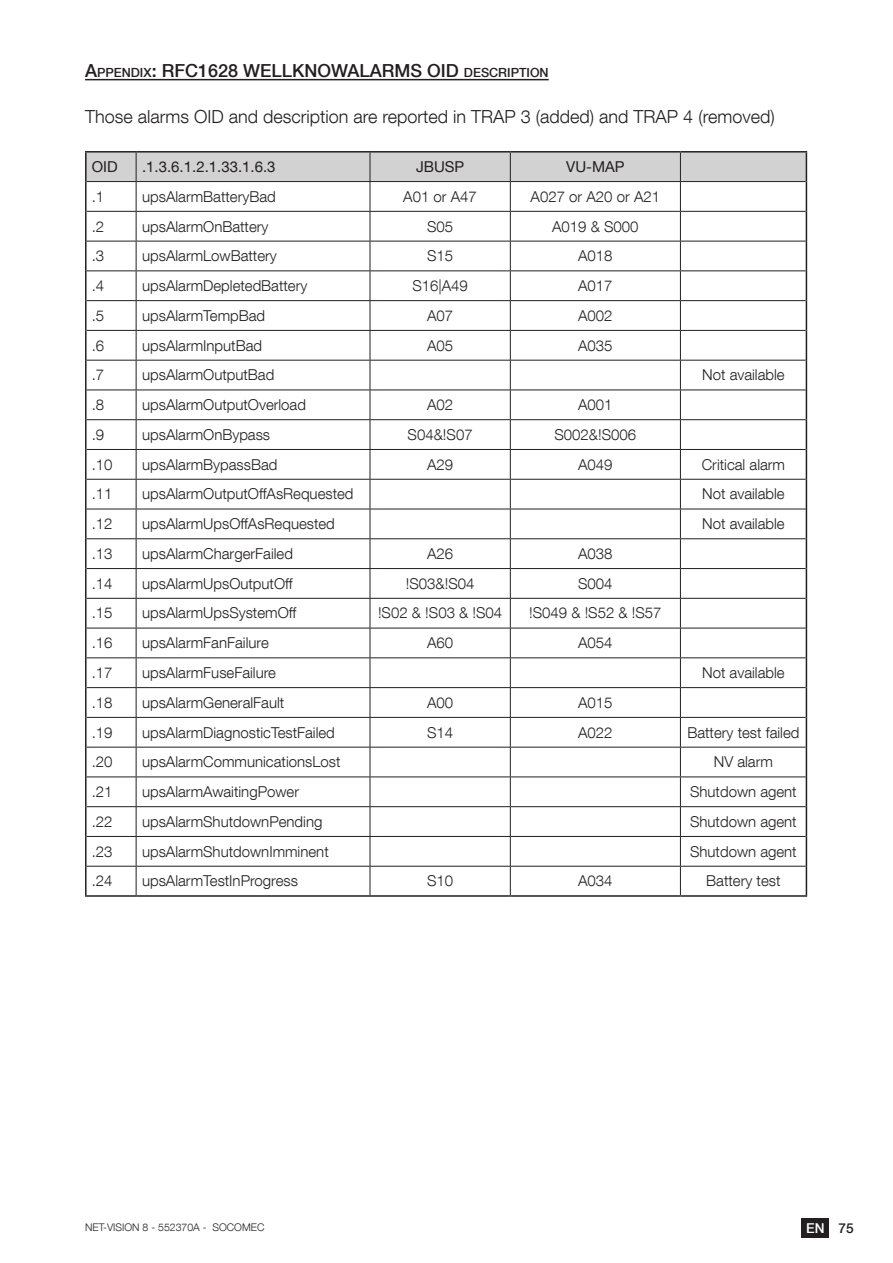
<style>
.page{position:relative;width:893px;height:1263px;background:#fff}
.page>*{position:absolute;margin:0;border:0;box-sizing:border-box;transform-origin:0 0}
.t1{font:300 18px "Helvetica Neue LT Com";color:#231f20}
.t2{font:500 18px "Helvetica Neue LT Com";color:#231f20}
.t3{font:300 15px "Helvetica Neue LT Com";color:#231f20}
.t4{font:15px "Helvetica Neue LT Com";color:#231f20}
.t5{font:500 13.65px "Helvetica Neue LT Com";color:#fff}
.t6{font:500 12.6px "Helvetica Neue LT Com";color:#231f20}
.t7{font:300 10.5px "Helvetica Neue LT Com";color:#231f20}
.s1{font-size:12.6px}
.s2{color:#231f20}
</style>
<div class="page">
<div style="left:802px;top:1218px;width:27px;height:19px;background:#231f20"></div>
<hr style="left:85px;top:79px;width:464px;height:1px;background:#231f20">
<hr style="left:85px;top:151px;width:51px;height:2px;background:#231f20">
<hr style="left:85px;top:153px;width:2px;height:29px;background:#231f20">
<hr style="left:136px;top:151px;width:234px;height:2px;background:#231f20">
<hr style="left:370px;top:151px;width:140px;height:2px;background:#231f20">
<hr style="left:510px;top:151px;width:170px;height:2px;background:#231f20">
<hr style="left:680px;top:151px;width:127px;height:2px;background:#231f20">
<hr style="left:85px;top:182px;width:2px;height:29px;background:#231f20">
<hr style="left:85px;top:211px;width:2px;height:30px;background:#231f20">
<hr style="left:85px;top:241px;width:2px;height:30px;background:#231f20">
<hr style="left:85px;top:271px;width:2px;height:30px;background:#231f20">
<hr style="left:85px;top:301px;width:2px;height:29px;background:#231f20">
<hr style="left:85px;top:330px;width:2px;height:30px;background:#231f20">
<hr style="left:85px;top:360px;width:2px;height:30px;background:#231f20">
<hr style="left:85px;top:390px;width:2px;height:30px;background:#231f20">
<hr style="left:85px;top:420px;width:2px;height:29px;background:#231f20">
<hr style="left:85px;top:449px;width:2px;height:30px;background:#231f20">
<hr style="left:85px;top:479px;width:2px;height:30px;background:#231f20">
<hr style="left:85px;top:509px;width:2px;height:30px;background:#231f20">
<hr style="left:85px;top:539px;width:2px;height:29px;background:#231f20">
<hr style="left:85px;top:568px;width:2px;height:30px;background:#231f20">
<hr style="left:85px;top:598px;width:2px;height:30px;background:#231f20">
<hr style="left:85px;top:628px;width:2px;height:30px;background:#231f20">
<hr style="left:85px;top:658px;width:2px;height:30px;background:#231f20">
<hr style="left:85px;top:688px;width:2px;height:29px;background:#231f20">
<hr style="left:85px;top:717px;width:2px;height:30px;background:#231f20">
<hr style="left:85px;top:747px;width:2px;height:30px;background:#231f20">
<hr style="left:85px;top:777px;width:2px;height:30px;background:#231f20">
<hr style="left:85px;top:807px;width:2px;height:29px;background:#231f20">
<hr style="left:85px;top:836px;width:2px;height:30px;background:#231f20">
<hr style="left:85px;top:866px;width:2px;height:29px;background:#231f20">
<hr style="left:85px;top:895px;width:51px;height:2px;background:#231f20">
<hr style="left:136px;top:895px;width:234px;height:2px;background:#231f20">
<hr style="left:370px;top:895px;width:140px;height:2px;background:#231f20">
<hr style="left:510px;top:895px;width:170px;height:2px;background:#231f20">
<hr style="left:680px;top:895px;width:127px;height:2px;background:#231f20">
<svg style="left:86px;top:152px;width:721px;height:743px"></svg>
<p class="t2" style="left:85px;top:59px;width:172px">A<span class="s1">PPENDIX</span>: RFC1628 WELLKNOWALARMS</p>
<p class="t2" style="left:427px;top:59px;width:12px">OID</p>
<p class="t6" style="left:464px;top:65px;width:86px">DESCRIPTION</p>
<p class="t1" style="left:85px;top:106px;width:691px">Those alarms OID and description are reported in TRAP 3 (added) and TRAP 4 (removed)</p>
<p class="t4" style="left:92px;top:157px;width:27px">OID</p>
<p class="t4" style="left:142px;top:157px;width:135px">.1.3.6.1.2.1.33.1.6.3</p>
<p class="t4" style="left:416px;top:157px;width:50px">JBUSP</p>
<p class="t4" style="left:566px;top:157px;width:60px">VU-MAP</p>
<p class="t3" style="left:92px;top:187px;width:14px">.1</p>
<p class="t3" style="left:142px;top:187px;width:135px">upsAlarmBatteryBad</p>
<p class="t3" style="left:403px;top:187px;width:75px">A01 or A47</p>
<p class="t3" style="left:531px;top:187px;width:131px">A027 or A20 or A21</p>
<p class="t3" style="left:92px;top:217px;width:14px">.2</p>
<p class="t3" style="left:142px;top:217px;width:128px">upsAlarmOnBattery</p>
<p class="t3" style="left:427px;top:217px;width:28px">S05</p>
<p class="t3" style="left:552px;top:217px;width:88px">A019 &amp; S000</p>
<p class="t3" style="left:92px;top:247px;width:14px">.3</p>
<p class="t3" style="left:142px;top:247px;width:136px">upsAlarmLowBattery</p>
<p class="t3" style="left:427px;top:247px;width:28px">S15</p>
<p class="t3" style="left:578px;top:247px;width:36px">A018</p>
<p class="t3" style="left:92px;top:277px;width:14px">.4</p>
<p class="t3" style="left:142px;top:277px;width:167px">upsAlarmDepletedBattery</p>
<p class="t3" style="left:412px;top:277px;width:57px">S16|A49</p>
<p class="t3" style="left:578px;top:277px;width:36px">A017</p>
<p class="t3" style="left:92px;top:306px;width:14px">.5</p>
<p class="t3" style="left:142px;top:306px;width:125px">upsAlarmTempBad</p>
<p class="t3" style="left:427px;top:306px;width:28px">A07</p>
<p class="t3" style="left:578px;top:306px;width:36px">A002</p>
<p class="t3" style="left:92px;top:336px;width:14px">.6</p>
<p class="t3" style="left:142px;top:336px;width:122px">upsAlarmInputBad</p>
<p class="t3" style="left:427px;top:336px;width:28px">A05</p>
<p class="t3" style="left:578px;top:336px;width:36px">A035</p>
<p class="t3" style="left:92px;top:366px;width:14px">.7</p>
<p class="t3" style="left:142px;top:366px;width:134px">upsAlarmOutputBad</p>
<p class="t3" style="left:702px;top:366px;width:84px">Not available</p>
<p class="t3" style="left:92px;top:396px;width:14px">.8</p>
<p class="t3" style="left:142px;top:396px;width:165px">upsAlarmOutputOverload</p>
<p class="t3" style="left:427px;top:396px;width:28px">A02</p>
<p class="t3" style="left:578px;top:396px;width:36px">A001</p>
<p class="t3" style="left:92px;top:425px;width:14px">.9</p>
<p class="t3" style="left:142px;top:425px;width:130px">upsAlarmOnBypass</p>
<p class="t3" style="left:408px;top:425px;width:67px">S04&amp;!S07</p>
<p class="t3" style="left:554px;top:425px;width:83px">S002&amp;!S006</p>
<p class="t3" style="left:92px;top:455px;width:22px">.10</p>
<p class="t3" style="left:142px;top:455px;width:137px">upsAlarmBypassBad</p>
<p class="t3" style="left:427px;top:455px;width:28px">A29</p>
<p class="t3" style="left:578px;top:455px;width:36px">A049</p>
<p class="t3" style="left:702px;top:455px;width:85px">Critical alarm</p>
<p class="t3" style="left:92px;top:485px;width:22px">.11</p>
<p class="t3" style="left:142px;top:485px;width:213px">upsAlarmOutputOffAsRequested</p>
<p class="t3" style="left:702px;top:485px;width:84px">Not available</p>
<p class="t3" style="left:92px;top:515px;width:22px">.12</p>
<p class="t3" style="left:142px;top:515px;width:194px">upsAlarmUpsOffAsRequested</p>
<p class="t3" style="left:702px;top:515px;width:84px">Not available</p>
<p class="t3" style="left:92px;top:544px;width:22px">.13</p>
<p class="t3" style="left:142px;top:544px;width:152px">upsAlarmChargerFailed</p>
<p class="t3" style="left:427px;top:544px;width:28px">A26</p>
<p class="t3" style="left:578px;top:544px;width:36px">A038</p>
<p class="t3" style="left:92px;top:574px;width:22px">.14</p>
<p class="t3" style="left:142px;top:574px;width:152px">upsAlarmUpsOutputOff</p>
<p class="t3" style="left:406px;top:574px;width:70px">!S03&amp;!S04</p>
<p class="t3" style="left:578px;top:574px;width:36px">S004</p>
<p class="t3" style="left:92px;top:604px;width:22px">.15</p>
<p class="t3" style="left:142px;top:604px;width:156px">upsAlarmUpsSystemOff</p>
<p class="t3" style="left:378px;top:604px;width:126px">!S02 &amp; !S03 &amp; !S04</p>
<p class="t3" style="left:529px;top:604px;width:134px">!S049 &amp; !S52 &amp; !S57</p>
<p class="t3" style="left:92px;top:634px;width:22px">.16</p>
<p class="t3" style="left:142px;top:634px;width:128px">upsAlarmFanFailure</p>
<p class="t3" style="left:427px;top:634px;width:28px">A60</p>
<p class="t3" style="left:578px;top:634px;width:36px">A054</p>
<p class="t3" style="left:92px;top:663px;width:22px">.17</p>
<p class="t3" style="left:142px;top:663px;width:135px">upsAlarmFuseFailure</p>
<p class="t3" style="left:702px;top:663px;width:84px">Not available</p>
<p class="t3" style="left:92px;top:693px;width:22px">.18</p>
<p class="t3" style="left:142px;top:693px;width:144px">upsAlarmGeneralFault</p>
<p class="t3" style="left:427px;top:693px;width:28px">A00</p>
<p class="t3" style="left:578px;top:693px;width:36px">A015</p>
<p class="t3" style="left:92px;top:723px;width:22px">.19</p>
<p class="t3" style="left:142px;top:723px;width:194px">upsAlarmDiagnosticTestFailed</p>
<p class="t3" style="left:427px;top:723px;width:28px">S14</p>
<p class="t3" style="left:578px;top:723px;width:36px">A022</p>
<p class="t3" style="left:687px;top:723px;width:113px">Battery test failed</p>
<p class="t3" style="left:92px;top:753px;width:22px">.20</p>
<p class="t3" style="left:142px;top:753px;width:200px">upsAlarmCommunicationsLost</p>
<p class="t3" style="left:714px;top:753px;width:61px">NV alarm</p>
<p class="t3" style="left:92px;top:782px;width:22px">.21</p>
<p class="t3" style="left:142px;top:782px;width:158px">upsAlarmAwaitingPower</p>
<p class="t3" style="left:690px;top:782px;width:108px">Shutdown agent</p>
<p class="t3" style="left:92px;top:812px;width:22px">.22</p>
<p class="t3" style="left:142px;top:812px;width:182px">upsAlarmShutdownPending</p>
<p class="t3" style="left:690px;top:812px;width:108px">Shutdown agent</p>
<p class="t3" style="left:92px;top:842px;width:22px">.23</p>
<p class="t3" style="left:142px;top:842px;width:188px">upsAlarmShutdownImminent</p>
<p class="t3" style="left:690px;top:842px;width:108px">Shutdown agent</p>
<p class="t3" style="left:92px;top:872px;width:22px">.24</p>
<p class="t3" style="left:142px;top:872px;width:157px">upsAlarmTestInProgress</p>
<p class="t3" style="left:427px;top:872px;width:28px">S10</p>
<p class="t3" style="left:578px;top:872px;width:36px">A034</p>
<p class="t3" style="left:706px;top:872px;width:76px">Battery test</p>
<p class="t7" style="left:85px;top:1221px;width:181px">NET-VISION 8 - 552370A - SOCOMEC</p>
<p class="t5" style="left:806px;top:1220px;width:49px">EN <span class="s2">75</span></p>
</div>
